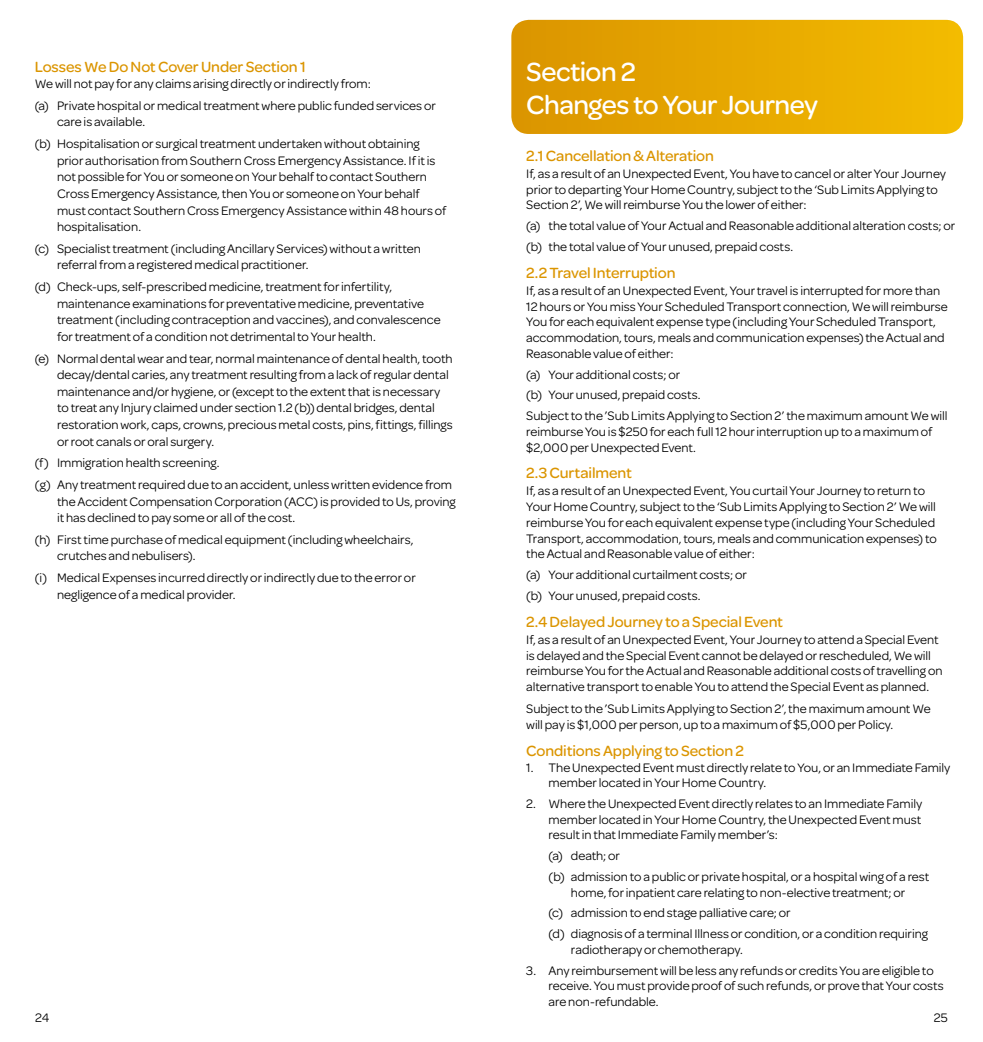
<style>
.page{position:relative;width:983px;height:1042px;background:#fff}
.page>*{position:absolute;margin:0;border:0;box-sizing:border-box;transform-origin:0 0}
.t1{font:500 28px/33.2px "Omnes";letter-spacing:-.02em;color:#fff}
.t2{font:500 15.75px "Omnes";letter-spacing:-.005em;color:#db9500}
.t3{font:13.12px/15.8px "Omnes";color:#000}
</style>
<div class="page">
<svg style="left:511px;top:20px;width:451px;height:114px;background:#e6a801"></svg>
<p class="t2" style="left:35px;top:57px;width:272px">Losses We Do Not Cover Under Section 1</p>
<p class="t3" style="left:35px;top:73px;width:402px;line-height:21.5px">We will not pay for any claims arising directly or indirectly from:<br>(a) Private hospital or medical treatment where public funded services or</p>
<p class="t3" style="left:35px;top:111px;width:386px;line-height:21.5px;text-indent:22px">care is available.<br>(b) Hospitalisation or surgical treatment undertaken without obtaining</p>
<p class="t3" style="left:57px;top:152px;width:390px;line-height:16.6px">prior authorisation from Southern Cross Emergency Assistance. If it is not possible for You or someone on Your behalf to contact Southern Cross Emergency Assistance, then You or someone on Your behalf must contact Southern Cross Emergency Assistance within 48 hours of hospitalisation.</p>
<p class="t3" style="left:57px;top:240px;width:365px;line-height:16.6px;text-indent:-22px">(c) Specialist treatment (including Ancillary Services) without a written referral from a registered medical practitioner.</p>
<p class="t3" style="left:57px;top:278px;width:385px;line-height:16.6px;text-indent:-22px">(d) Check-ups, self-prescribed medicine, treatment for infertility, maintenance examinations for preventative medicine, preventative treatment (including contraception and vaccines), and convalescence for treatment of a condition not detrimental to Your health.</p>
<p class="t3" style="left:57px;top:350px;width:397px;line-height:16.6px;text-indent:-22px">(e) Normal dental wear and tear, normal maintenance of dental health, tooth decay/dental caries, any treatment resulting from a lack of regular dental maintenance and/or hygiene, or (except to the extent that is necessary to treat any Injury claimed under section 1.2 (b)) dental bridges, dental restoration work, caps, crowns, precious metal costs, pins, fittings, fillings or root canals or oral surgery.</p>
<p class="t3" style="left:35px;top:452px;width:419px;line-height:21.5px">(f) Immigration health screening.<br>(g) Any treatment required due to an accident, unless written evidence from</p>
<p class="t3" style="left:57px;top:493px;width:400px;line-height:16.6px">the Accident Compensation Corporation (ACC) is provided to Us, proving it has declined to pay some or all of the cost.</p>
<p class="t3" style="left:57px;top:531px;width:358px;line-height:16.6px;text-indent:-22px">(h) First time purchase of medical equipment (including wheelchairs, crutches and nebulisers).</p>
<p class="t3" style="left:57px;top:569px;width:360px;line-height:16.6px;text-indent:-22px">(i) Medical Expenses incurred directly or indirectly due to the error or negligence of a medical provider.</p>
<h1 class="t1" style="left:526px;top:55px;width:293px">Section 2<br>Changes to Your Journey</h1>
<p class="t2" style="left:526px;top:147px;width:189px">2.1 Cancellation &amp; Alteration</p>
<p class="t3" style="left:526px;top:166px;width:421px">If, as a result of an Unexpected Event, You have to cancel or alter Your Journey prior to departing Your Home Country, subject to the ‘Sub Limits Applying to<br>Section 2’, We will reimburse You the lower of either:</p>
<p class="t3" style="left:526px;top:216px;width:430px;line-height:20.7px">(a) the total value of Your Actual and Reasonable additional alteration costs; or (b) the total value of Your unused, prepaid costs.</p>
<p class="t2" style="left:526px;top:263px;width:151px">2.2 Travel Interruption</p>
<p class="t3" style="left:526px;top:283px;width:423px">If, as a result of an Unexpected Event, Your travel is interrupted for more than 12 hours or You miss Your Scheduled Transport connection, We will reimburse You for each equivalent expense type (including Your Scheduled Transport, accommodation, tours, meals and communication expenses) the Actual and Reasonable value of either:</p>
<p class="t3" style="left:526px;top:364px;width:422px;line-height:20.7px">(a) Your additional costs; or<br>(b) Your unused, prepaid costs.<br>Subject to the ’Sub Limits Applying to Section 2’ the maximum amount We will</p>
<p class="t3" style="left:526px;top:423px;width:407px">reimburse You is $250 for each full 12 hour interruption up to a maximum of $2,000 per Unexpected Event.</p>
<p class="t2" style="left:526px;top:464px;width:107px">2.3 Curtailment</p>
<p class="t3" style="left:526px;top:483px;width:412px">If, as a result of an Unexpected Event, You curtail Your Journey to return to Your Home Country, subject to the ‘Sub Limits Applying to Section 2’ We will reimburse You for each equivalent expense type (including Your Scheduled Transport, accommodation, tours, meals and communication expenses) to the Actual and Reasonable value of either:</p>
<p class="t3" style="left:526px;top:564px;width:222px;line-height:20.7px">(a) Your additional curtailment costs; or (b) Your unused, prepaid costs.</p>
<p class="t2" style="left:526px;top:612px;width:258px">2.4 Delayed Journey to a Special Event</p>
<p class="t3" style="left:526px;top:632px;width:417px">If, as a result of an Unexpected Event, Your Journey to attend a Special Event is delayed and the Special Event cannot be delayed or rescheduled, We will reimburse You for the Actual and Reasonable additional costs of travelling on alternative transport to enable You to attend the Special Event as planned.</p>
<p class="t3" style="left:526px;top:701px;width:406px">Subject to the ’Sub Limits Applying to Section 2’, the maximum amount We will pay is $1,000 per person, up to a maximum of $5,000 per Policy.</p>
<p class="t2" style="left:526px;top:741px;width:219px">Conditions Applying to Section 2</p>
<p class="t3" style="left:548px;top:759px;width:403px;text-indent:-22px">1. The Unexpected Event must directly relate to You, or an Immediate Family member located in Your Home Country.</p>
<p class="t3" style="left:548px;top:796px;width:375px;text-align:justify;text-indent:-22px">2. Where the Unexpected Event directly relates to an Immediate Family member located in Your Home Country, the Unexpected Event must result in that Immediate Family member’s:</p>
<p class="t3" style="left:548px;top:845px;width:382px;line-height:20.7px">(a) death; or<br>(b) admission to a public or private hospital, or a hospital wing of a rest</p>
<p class="t3" style="left:548px;top:882px;width:381px;line-height:20.7px;text-indent:22px">home, for inpatient care relating to non-elective treatment; or<br>(c) admission to end stage palliative care; or<br>(d) diagnosis of a terminal Illness or condition, or a condition requiring</p>
<p class="t3" style="left:570px;top:941px;width:173px">radiotherapy or chemotherapy.</p>
<p class="t3" style="left:548px;top:962px;width:396px;text-indent:-22px">3. Any reimbursement will be less any refunds or credits You are eligible to receive. You must provide proof of such refunds, or prove that Your costs are non-refundable.</p>
<p class="t3" style="left:35px;top:1009px;width:16px">24</p>
<p class="t3" style="left:933px;top:1009px;width:15px">25</p>
</div>
